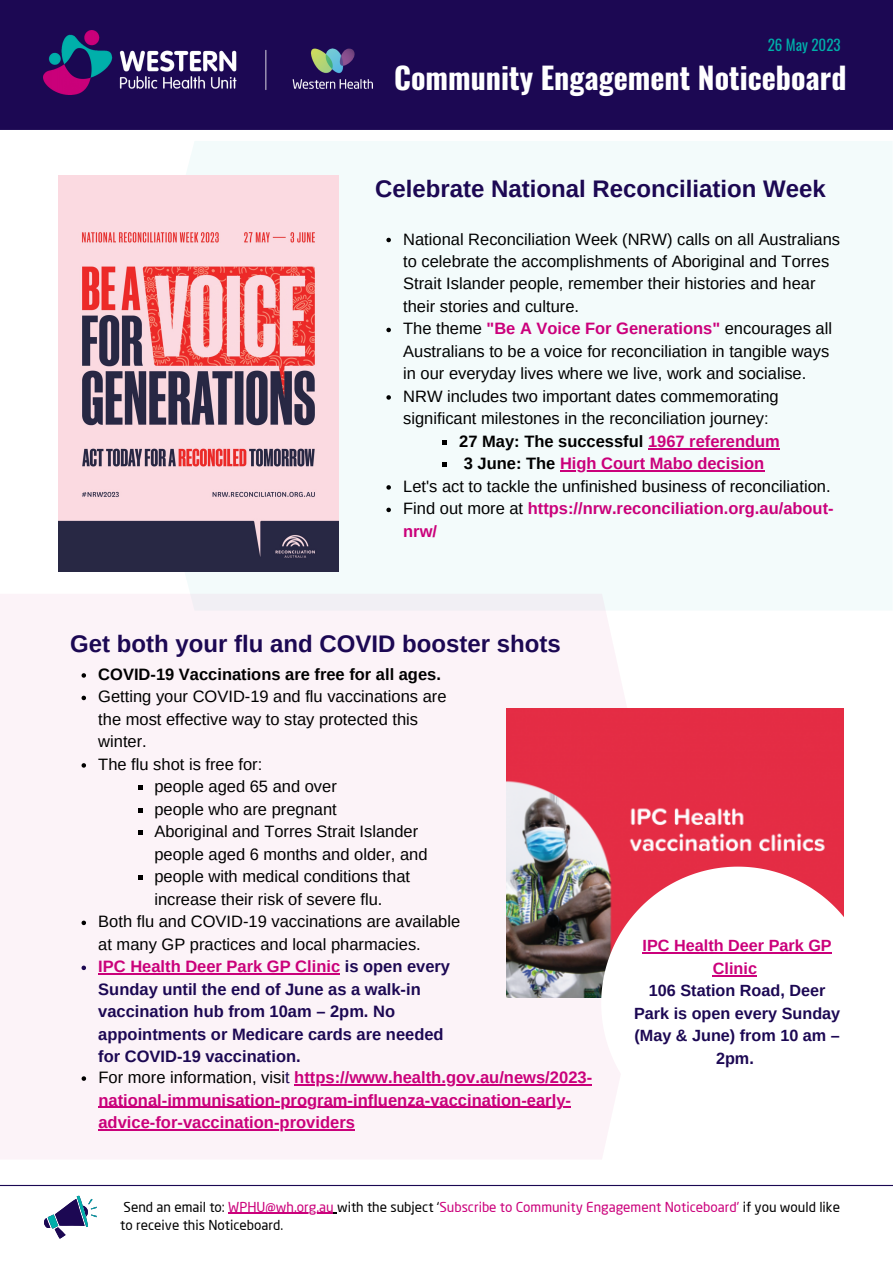
<style>
.page{position:relative;width:893px;height:1264px;background:#fff}
.page>*{position:absolute;margin:0;border:0;box-sizing:border-box;transform-origin:0 0}
.t1{font:700 30px "Oswald";color:#fff}
.t2{font:700 24px "Arimo";color:#1c0853}
.t3{font:16.5px/22.5px "Arimo";color:#000}
.t4{font:700 16.5px/22.5px "Arimo";color:#ca007a}
.t5{font:700 16.5px/22.5px "Arimo";color:#1c0853}
.t6{font:700 16.5px "Arimo";color:#000}
.t7{font:700 16.2px/22.5px "Arimo";color:#1c0853;text-align:center}
.t8{font:700 16.2px/22.5px "Arimo";color:#cb007b;text-align:center}
.t9{font:15px "Oswald";color:#00afaa}
.t10{font:13.5px/18px "Neo Sans Pro";color:#000}
.s1{font-weight:700;color:#cb007b}
.s2{color:#ca007a}
.s3{color:#000}
.s4{font-weight:400;color:#000}
.s5{font-weight:400;color:#1c0853}
.s6{color:#cb007b}
</style>
<div class="page">
<div style="left:0;top:0;width:892px;height:130px;background:#1c0853"></div>
<img style="left:44px;top:31px;width:328px;height:64px">
<hr style="left:0;top:1184px;width:892px;height:1px;background:#1a0852">
<svg style="left:44px;top:1195px;width:53px;height:43px"></svg>
<div style="left:134px;top:141px;width:758px;height:469px;background:#f3fbfb"></div>
<img style="left:59px;top:175px;width:280px;height:396px">
<hr style="left:228px;top:1212px;width:106px;height:1px;background:#cb007b">
<svg style="left:386px;top:238px;width:5px;height:4px"></svg>
<svg style="left:386px;top:328px;width:5px;height:4px"></svg>
<svg style="left:386px;top:395px;width:5px;height:5px"></svg>
<svg style="left:442px;top:440px;width:5px;height:4px"></svg>
<hr style="left:648px;top:448px;width:131px;height:1px;background:#ca007a">
<svg style="left:442px;top:462px;width:5px;height:5px"></svg>
<hr style="left:560px;top:470px;width:204px;height:1px;background:#ca007a">
<svg style="left:386px;top:485px;width:5px;height:4px"></svg>
<svg style="left:386px;top:507px;width:5px;height:5px"></svg>
<div style="left:0;top:593px;width:664px;height:566px;background:#fcf3f8"></div>
<img style="left:507px;top:708px;width:336px;height:289px">
<svg style="left:601px;top:866px;width:243px;height:273px"></svg>
<svg style="left:81px;top:673px;width:5px;height:4px"></svg>
<svg style="left:81px;top:695px;width:5px;height:5px"></svg>
<svg style="left:81px;top:763px;width:5px;height:4px"></svg>
<svg style="left:138px;top:785px;width:4px;height:5px"></svg>
<svg style="left:138px;top:808px;width:4px;height:4px"></svg>
<svg style="left:138px;top:830px;width:4px;height:5px"></svg>
<svg style="left:138px;top:875px;width:4px;height:5px"></svg>
<svg style="left:81px;top:920px;width:5px;height:5px"></svg>
<svg style="left:81px;top:965px;width:5px;height:5px"></svg>
<hr style="left:98px;top:973px;width:242px;height:1px;background:#ca007a">
<svg style="left:82px;top:1076px;width:4px;height:4px"></svg>
<hr style="left:294px;top:1084px;width:298px;height:1px;background:#ca007a">
<hr style="left:98px;top:1106px;width:473px;height:1px;background:#ca007a">
<hr style="left:98px;top:1129px;width:257px;height:1px;background:#ca007a">
<hr style="left:642px;top:952px;width:189px;height:1px;background:#cb007b">
<hr style="left:712px;top:975px;width:45px;height:1px;background:#cb007b">
<p class="t9" style="left:767px;top:33px;width:74px">26 May 2023</p>
<p class="t1" style="left:394px;top:54px;width:453px">Community Engagement Noticeboard</p>
<p class="t2" style="left:375px;top:175px;width:452px">Celebrate National Reconciliation Week</p>
<p class="t3" style="left:403px;top:227px;width:438px">National Reconciliation Week (NRW) calls on all Australians to celebrate the accomplishments of Aboriginal and Torres Strait Islander people, remember their histories and hear their stories and culture.</p>
<p class="t3" style="left:403px;top:317px;width:430px">The theme <span class="s1">"Be A Voice For Generations"</span> encourages all<br>Australians to be a voice for reconciliation in tangible ways in our everyday lives where we live, work and socialise.</p>
<p class="t3" style="left:403px;top:385px;width:377px">NRW includes two important dates commemorating significant milestones in the reconciliation journey:</p>
<p class="t6" style="left:459px;top:432px;width:322px">27 May: The successful <span class="s2">1967 referendum</span></p>
<p class="t4" style="left:464px;top:452px;width:302px"><span class="s3">3 June: The</span> High Court Mabo decision</p>
<p class="t3" style="left:403px;top:475px;width:429px">Let's act to tackle the unfinished business of reconciliation.</p>
<p class="t4" style="left:403px;top:497px;width:432px"><span class="s4">Find out more at</span> https://nrw.reconciliation.org.au/about&shy;nrw/</p>
<p class="t2" style="left:70px;top:630px;width:492px">Get both your flu and COVID booster shots</p>
<p class="t6" style="left:98px;top:665px;width:344px">COVID-19 Vaccinations are free for all ages.</p>
<p class="t3" style="left:98px;top:685px;width:349px">Getting your COVID-19 and flu vaccinations are the most effective way to stay protected this winter.</p>
<p class="t3" style="left:98px;top:753px;width:165px">The flu shot is free for:</p>
<p class="t3" style="left:154px;top:775px;width:184px">people aged 65 and over</p>
<p class="t3" style="left:154px;top:798px;width:184px">people who are pregnant</p>
<p class="t3" style="left:154px;top:820px;width:274px">Aboriginal and Torres Strait Islander people aged 6 months and older, and</p>
<p class="t3" style="left:154px;top:865px;width:257px">people with medical conditions that increase their risk of severe flu.</p>
<p class="t3" style="left:98px;top:910px;width:363px">Both flu and COVID-19 vaccinations are available at many GP practices and local pharmacies.</p>
<p class="t5" style="left:98px;top:955px;width:353px"><span class="s2">IPC Health Deer Park GP Clinic</span> is open every Sunday until the end of June as a walk-in vaccination hub from 10am – 2pm. No appointments or Medicare cards are needed for COVID-19 vaccination.</p>
<p class="t4" style="left:98px;top:1066px;width:495px"><span class="s4">For more information, visi</span><span class="s5">t</span> https://www.health.gov.au/news/2023- national-immunisation-program-influenza-vaccination-early&shy;advice-for-vaccination-providers</p>
<p class="t8" style="left:642px;top:934px;width:190px">IPC Health Deer Park GP<br>Clinic</p>
<p class="t7" style="left:634px;top:979px;width:208px">106 Station Road, Deer<br>Park is open every Sunday (May &amp; June) from 10 am –<br>2pm.</p>
<p class="t10" style="left:120px;top:1199px;width:721px">Send an email to: <span class="s6">WPHU@wh.org.au</span> with the subject ‘<span class="s6">Subscribe to Community Engagement Noticeboard’</span> if you would like to receive this Noticeboard.</p>
</div>
